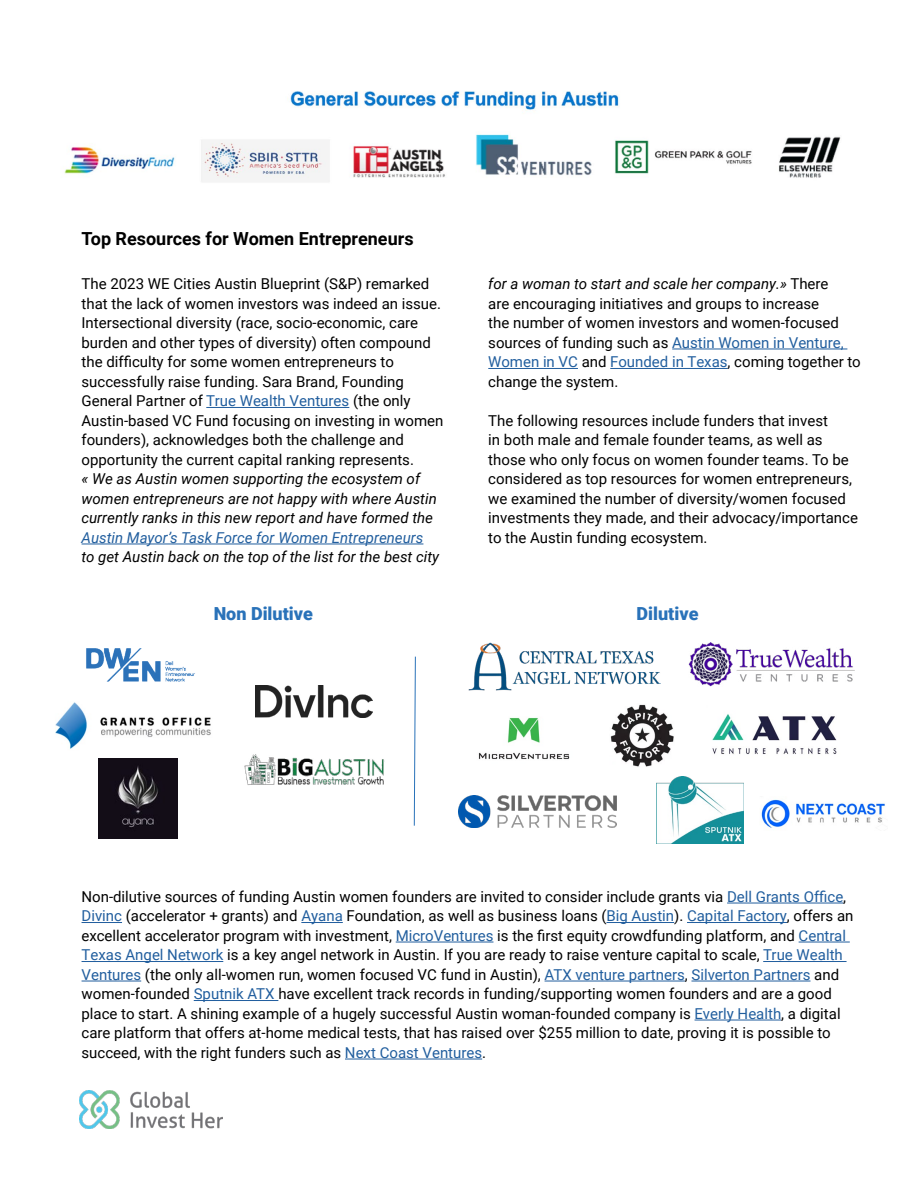
<style>
.page{position:relative;width:918px;height:1188px;background:#fff}
.page>*{position:absolute;margin:0;border:0;box-sizing:border-box;transform-origin:0 0}
.t1{font:700 18px "Roboto";color:#000}
.t2{font:900 18px "Roboto";color:#2972b9}
.t3{font:15px/19.5px "Roboto";color:#000}
.t4{font:italic 15px/19.5px "Roboto";color:#000}
.t5{font:italic 15px "Roboto";color:#215e9e}
.s1{color:#215e9e}
.s2{font-style:italic}
</style>
<div class="page">
<img style="left:80px;top:1091px;width:142px;height:38px">
<img style="left:64px;top:91px;width:777px;height:91px">
<hr style="left:206px;top:407px;width:143px;height:1px;background:#215e9e">
<hr style="left:82px;top:544px;width:341px;height:1px;background:#215e9e">
<hr style="left:672px;top:349px;width:175px;height:1px;background:#215e9e">
<hr style="left:488px;top:368px;width:90px;height:1px;background:#215e9e">
<hr style="left:610px;top:368px;width:118px;height:1px;background:#215e9e">
<hr style="left:727px;top:903px;width:116px;height:1px;background:#215e9e">
<hr style="left:82px;top:922px;width:40px;height:1px;background:#215e9e">
<hr style="left:301px;top:922px;width:42px;height:1px;background:#215e9e">
<hr style="left:607px;top:922px;width:67px;height:1px;background:#215e9e">
<hr style="left:687px;top:922px;width:100px;height:1px;background:#215e9e">
<hr style="left:396px;top:942px;width:97px;height:1px;background:#215e9e">
<hr style="left:799px;top:942px;width:51px;height:1px;background:#215e9e">
<hr style="left:82px;top:961px;width:141px;height:1px;background:#215e9e">
<hr style="left:763px;top:961px;width:84px;height:1px;background:#215e9e">
<hr style="left:82px;top:981px;width:59px;height:1px;background:#215e9e">
<hr style="left:545px;top:981px;width:140px;height:1px;background:#215e9e">
<hr style="left:691px;top:981px;width:120px;height:1px;background:#215e9e">
<hr style="left:194px;top:1000px;width:84px;height:1px;background:#215e9e">
<hr style="left:695px;top:1020px;width:86px;height:1px;background:#215e9e">
<hr style="left:345px;top:1059px;width:137px;height:1px;background:#215e9e">
<img style="left:55px;top:702px;width:156px;height:57px">
<img style="left:86px;top:648px;width:109px;height:34px">
<img style="left:98px;top:759px;width:80px;height:79px">
<img style="left:255px;top:686px;width:117px;height:32px">
<img style="left:244px;top:754px;width:141px;height:31px">
<img style="left:468px;top:643px;width:192px;height:47px">
<img style="left:657px;top:776px;width:87px;height:68px">
<img style="left:761px;top:799px;width:124px;height:29px">
<img style="left:689px;top:642px;width:166px;height:45px">
<img style="left:610px;top:704px;width:64px;height:63px">
<img style="left:712px;top:714px;width:125px;height:40px">
<img style="left:458px;top:796px;width:159px;height:32px">
<img style="left:478px;top:717px;width:92px;height:43px">
<svg style="left:414px;top:656px;width:2px;height:170px"></svg>
<p class="t1" style="left:82px;top:226px;width:334px">Top Resources for Women Entrepreneurs</p>
<p class="t3" style="left:82px;top:274px;width:363px">The 2023 WE Cities Austin Blueprint (S&amp;P) remarked that the lack of women investors was indeed an issue.<br>Intersectional diversity (race, socio-economic, care burden and other types of diversity) often compound the difficulty for some women entrepreneurs to successfully raise funding. Sara Brand, Founding General Partner of <span class="s1">True Wealth Ventures</span> (the only Austin-based VC Fund focusing on investing in women founders), acknowledges both the challenge and opportunity the current capital ranking represents.</p>
<p class="t4" style="left:82px;top:469px;width:357px">« We as Austin women supporting the ecosystem of women entrepreneurs are not happy with where Austin currently ranks in this new report and have formed the</p>
<p class="t5" style="left:82px;top:527px;width:343px">Austin Mayor’s Task Force for Women Entrepreneurs</p>
<p class="t4" style="left:82px;top:547px;width:359px">to get Austin back on the top of the list for the best city</p>
<p class="t3" style="left:488px;top:274px;width:374px"><span class="s2">for a woman to start and scale her company.»</span> There<br>are encouraging initiatives and groups to increase<br>the number of women investors and women-focused sources of funding such as <span class="s1">Austin Women in Venture, Women in VC</span> and <span class="s1">Founded in Texas</span>, coming together to change the system.</p>
<p class="t3" style="left:488px;top:410px;width:371px">The following resources include funders that invest<br>in both male and female founder teams, as well as those who only focus on women founder teams. To be considered as top resources for women entrepreneurs, we examined the number of diversity/women focused investments they made, and their advocacy/importance to the Austin funding ecosystem.</p>
<p class="t2" style="left:214px;top:601px;width:101px">Non Dilutive</p>
<p class="t2" style="left:637px;top:601px;width:63px">Dilutive</p>
<p class="t3" style="left:82px;top:886px;width:773px">Non-dilutive sources of funding Austin women founders are invited to consider include grants via <span class="s1">Dell Grants Office</span>, <span class="s1">Divinc</span> (accelerator + grants) and <span class="s1">Ayana</span> Foundation, as well as business loans (<span class="s1">Big Austin</span>). <span class="s1">Capital Factory</span>, offers an excellent accelerator program with investment, <span class="s1">MicroVentures</span> is the first equity crowdfunding platform, and <span class="s1">Central Texas Angel Network</span> is a key angel network in Austin. If you are ready to raise venture capital to scale, <span class="s1">True Wealth Ventures</span> (the only all-women run, women focused VC fund in Austin), <span class="s1">ATX venture partners</span>, <span class="s1">Silverton Partners</span> and women-founded <span class="s1">Sputnik ATX</span> have excellent track records in funding/supporting women founders and are a good place to start. A shining example of a hugely successful Austin woman-founded company is <span class="s1">Everly Health</span>, a digital care platform that offers at-home medical tests, that has raised over $255 million to date, proving it is possible to succeed, with the right funders such as <span class="s1">Next Coast Ventures</span>.</p>
</div>
